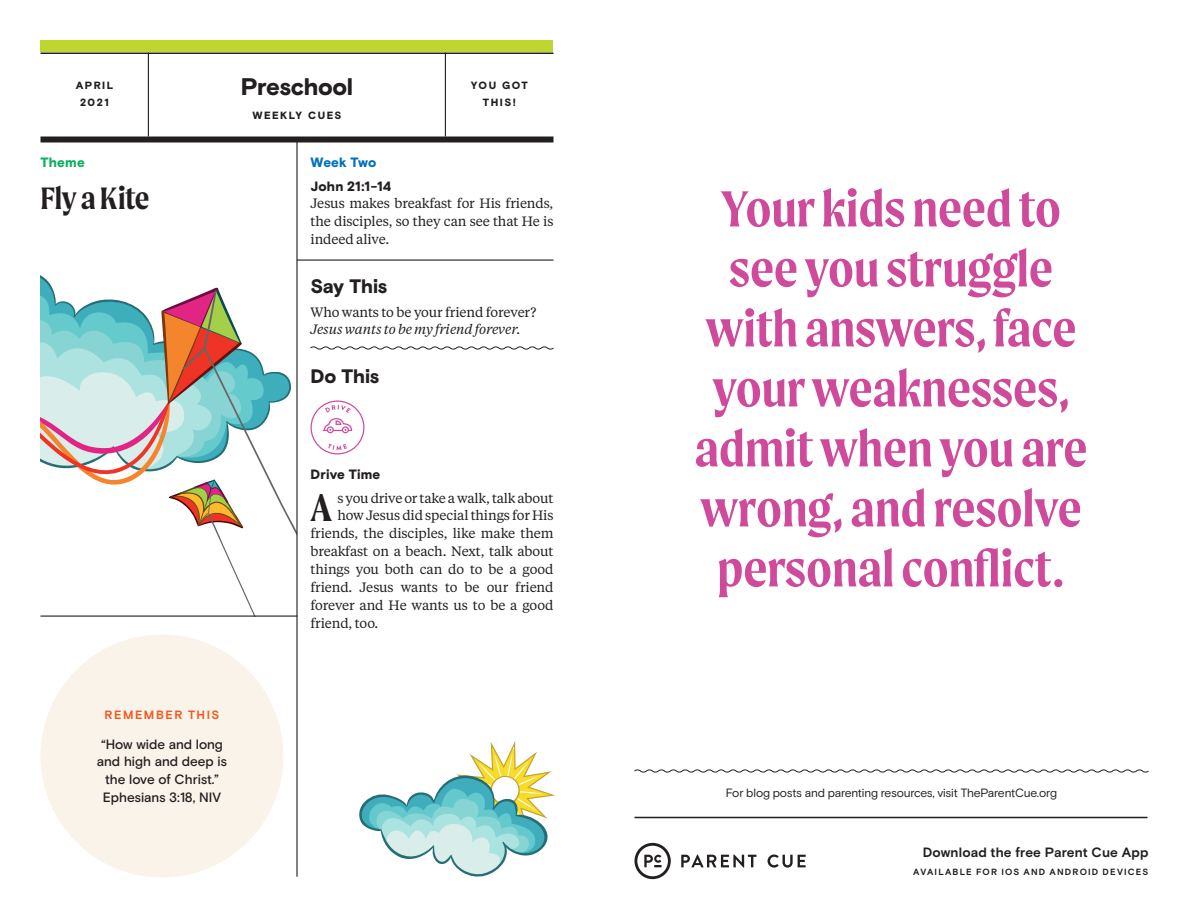
<style>
.page{position:relative;width:1188px;height:918px;background:#fff}
.page>*{position:absolute;margin:0;border:0;box-sizing:border-box;transform-origin:0 0}
.t1{font:600 54px/60px "Moret";color:#cf4a9b;text-align:center}
.t2{font:600 41.25px "Moret";color:#231f20}
.t3{font:600 33px "Moret";letter-spacing:-.01em;color:#231f20}
.t4{font:900 24px "Basis Grotesque";letter-spacing:-.02em;color:#231f20}
.t5{font:900 19.5px "Basis Grotesque";letter-spacing:-.005em;color:#231f20}
.t6{font:13.5px/18px "Tiempos Text";letter-spacing:-.01em;color:#231f20;text-align:justify}
.t7{font:500 13.5px/18px "Basis Grotesque";letter-spacing:-.005em;color:#231f20;text-align:center}
.t8{font:italic 13.5px "Tiempos Text";letter-spacing:-.01em;color:#231f20}
.t9{font:700 13.5px "Basis Grotesque";letter-spacing:.01em;color:#231f20}
.t10{font:900 13.5px "Basis Grotesque";letter-spacing:.015em;color:#231f20}
.t11{font:900 13.5px "Basis Grotesque";letter-spacing:.005em;color:#0071bb}
.t12{font:900 13.5px "Basis Grotesque";letter-spacing:.015em;color:#0bae62}
.t13{font:12px "Basis Grotesque";letter-spacing:-.015em;color:#231f20}
.t14{font:700 12px "Basis Grotesque";letter-spacing:.13em;color:#f15921}
.t15{font:900 10.5px/18px "Basis Grotesque";letter-spacing:.135em;color:#231f20;text-align:center}
.t16{font:700 9px "Basis Grotesque";letter-spacing:.135em;color:#231f20}
</style>
<div class="page">
<svg style="left:40px;top:275px;width:256px;height:341px"></svg>
<hr style="left:148px;top:52px;width:1px;height:84px;background:#231f20">
<hr style="left:445px;top:52px;width:1px;height:84px;background:#231f20">
<hr style="left:40px;top:52px;width:514px;height:2px;background:#231f20">
<div style="left:40px;top:136px;width:514px;height:6px;background:#231f20"></div>
<div style="left:40px;top:40px;width:514px;height:12px;background:#bfd630"></div>
<hr style="left:297px;top:260px;width:257px;height:1px;background:#231f20">
<svg style="left:310px;top:346px;width:244px;height:4px"></svg>
<svg style="left:310px;top:400px;width:54px;height:54px"></svg>
<hr style="left:40px;top:616px;width:257px;height:1px;background:#231f20">
<div style="left:40px;top:634px;width:244px;height:244px;background:#f9f3ea;border-radius:50%"></div>
<hr style="left:296px;top:142px;width:2px;height:735px;background:#231f20">
<svg style="left:359px;top:741px;width:196px;height:136px"></svg>
<hr style="left:634px;top:817px;width:514px;height:1px;background:#231f20">
<svg style="left:681px;top:855px;width:76px;height:13px"></svg>
<svg style="left:768px;top:855px;width:38px;height:13px"></svg>
<svg style="left:635px;top:843px;width:36px;height:36px"></svg>
<svg style="left:634px;top:769px;width:515px;height:4px"></svg>
<p class="t15" style="left:76px;top:76px;width:39px">APRIL<br>2021</p>
<p class="t12" style="left:40px;top:154px;width:46px">Theme</p>
<h3 class="t3" style="left:40px;top:179px;width:111px">Fly a Kite</h3>
<h3 class="t4" style="left:241px;top:72px;width:114px">Preschool</h3>
<p class="t15" style="left:252px;top:106px;width:91px">WEEKLY CUES</p>
<p class="t11" style="left:310px;top:154px;width:67px">Week Two</p>
<p class="t10" style="left:310px;top:178px;width:82px">John 21:1-14</p>
<p class="t6" style="left:310px;top:194px;width:245px">Jesus makes breakfast for His friends, the disciples, so they can see that He is indeed alive.</p>
<h3 class="t5" style="left:310px;top:274px;width:78px">Say This</h3>
<p class="t6" style="left:310px;top:302px;width:227px">Who wants to be your friend forever?</p>
<p class="t8" style="left:310px;top:321px;width:212px">Jesus wants to be my friend forever.</p>
<h3 class="t5" style="left:310px;top:364px;width:71px">Do This</h3>
<p class="t15" style="left:471px;top:76px;width:58px">YOU GOT<br>THIS!</p>
<p class="t14" style="left:105px;top:707px;width:116px">REMEMBER THIS</p>
<p class="t7" style="left:97px;top:735px;width:132px">“How wide and long and high and deep is the love of Christ.”<br>Ephesians 3:18, NIV</p>
<p class="t10" style="left:310px;top:466px;width:71px">Drive Time</p>
<h2 class="t2" style="left:310px;top:483px;width:24px">A</h2>
<p class="t6" style="left:337px;top:488px;width:217px">s you drive or take a walk, talk about</p>
<p class="t6" style="left:337px;top:506px;width:218px">how Jesus did special things for His</p>
<p class="t6" style="left:311px;top:524px;width:244px">friends, the disciples, like make them</p>
<p class="t6" style="left:311px;top:542px;width:244px">breakfast on a beach. Next, talk about</p>
<p class="t6" style="left:311px;top:560px;width:245px">things you both can do to be a good</p>
<p class="t6" style="left:311px;top:578px;width:245px">friend. Jesus wants to be our friend</p>
<p class="t6" style="left:311px;top:596px;width:244px">forever and He wants us to be a good</p>
<p class="t6" style="left:311px;top:614px;width:69px">friend, too.</p>
<h1 class="t1" style="left:695px;top:178px;width:394px">Your kids need to see you struggle with answers, face your weaknesses, admit when you are wrong, and resolve personal conflict.</h1>
<p class="t13" style="left:726px;top:785px;width:333px">For blog posts and parenting resources, visit TheParentCue.org</p>
<p class="t9" style="left:923px;top:844px;width:227px">Download the free Parent Cue App</p>
<p class="t16" style="left:913px;top:867px;width:237px">AVAILABLE FOR IOS AND ANDROID DEVICES</p>
</div>
